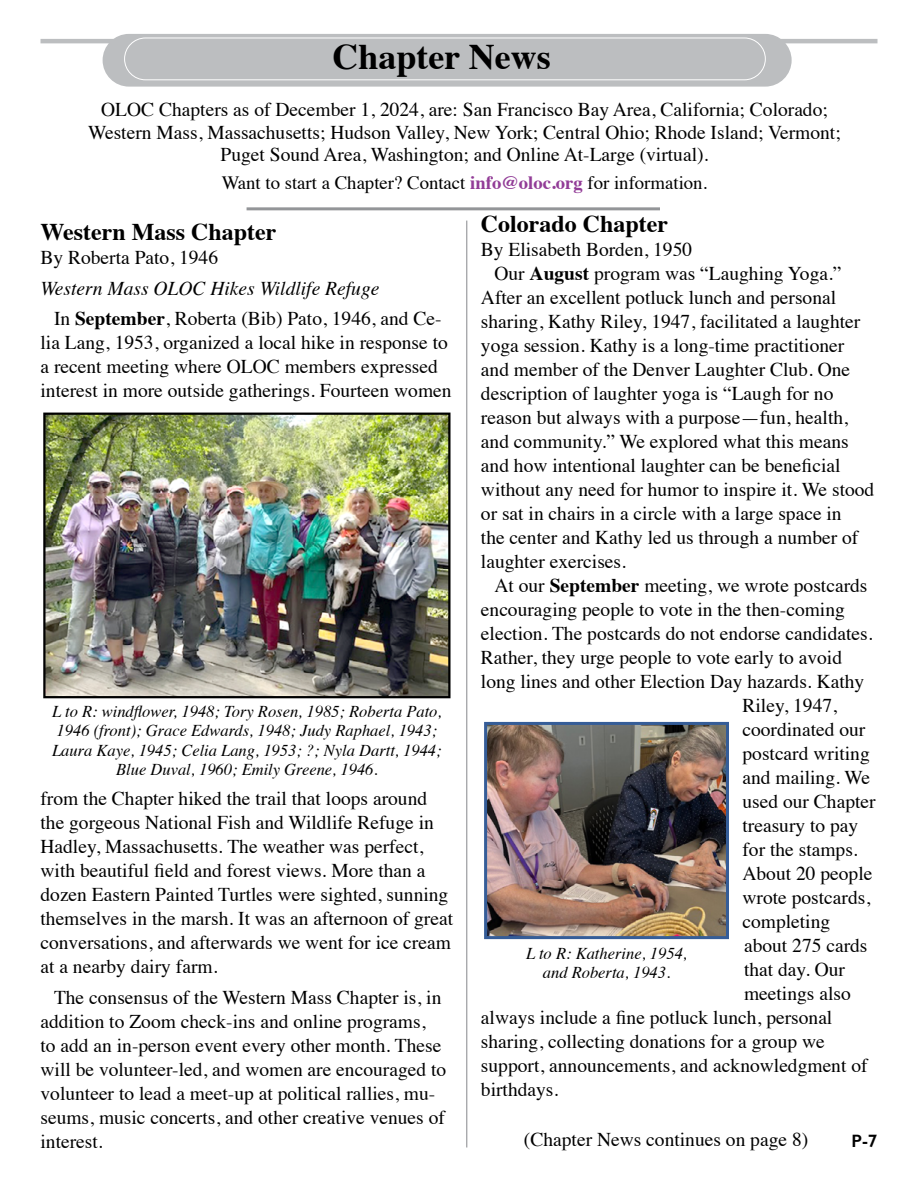
<style>
.page{position:relative;width:918px;height:1188px;background:#fff}
.page>*{position:absolute;margin:0;border:0;box-sizing:border-box;transform-origin:0 0}
.t1{font:700 36px "Times";color:#000}
.t2{font:700 24px "Times";color:#000}
.t3{font:19.5px/24px "Times";color:#000}
.t4{font:italic 19.5px "Times";color:#000}
.t5{font:18.75px "Times";color:#000}
.t6{font:600 18px "Gill Sans";color:#000}
.t7{font:italic 16.5px/19.5px "Times";color:#000;text-align:center}
.s1{font-weight:700;color:#923c97}
.s2{font-weight:700}
</style>
<div class="page">
<hr style="left:466px;top:221px;width:1px;height:927px;background:#939598">
<hr style="left:247px;top:207px;width:413px;height:3px;background:#939598">
<hr style="left:40px;top:39px;width:838px;height:4px;background:#bcbec0">
<div style="left:103px;top:34px;width:689px;height:53px;background:#bcbec0;border-radius:26px"></div>
<div style="left:124px;top:38px;width:642px;height:42px;border:1px solid #fff;border-radius:21px"></div>
<img style="left:488px;top:726px;width:237px;height:209px">
<div style="left:484px;top:722px;width:245px;height:217px;border:3px solid #355d98"></div>
<img style="left:46px;top:416px;width:402px;height:279px">
<div style="left:43px;top:413px;width:408px;height:285px;border:2px solid #000"></div>
<p class="t1" style="left:333px;top:22px;width:220px">Chapter News</p>
<p class="t3" style="left:88px;top:97px;width:754px;line-height:22.5px;text-align:center">OLOC Chapters as of December 1, 2024, are: San Francisco Bay Area, California; Colorado;<br>Western Mass, Massachusetts; Hudson Valley, New York; Central Ohio; Rhode Island; Vermont;<br>Puget Sound Area, Washington; and Online At-Large (virtual).</p>
<p class="t5" style="left:222px;top:165px;width:487px">Want to start a Chapter? Contact <span class="s1">info@oloc.org</span> for information.</p>
<p class="t2" style="left:40px;top:209px;width:237px">Western Mass Chapter</p>
<p class="t3" style="left:40px;top:244px;width:179px">By Roberta Pato, 1946</p>
<p class="t4" style="left:40px;top:271px;width:340px">Western Mass OLOC Hikes Wildlife Refuge</p>
<p class="t3" style="left:40px;top:305px;width:413px;text-indent:14px">In <span class="s2">September</span>, Roberta (Bib) Pato, 1946, and Ce&shy;lia Lang, 1953, organized a local hike in response to a recent meeting where OLOC members expressed interest in more outside gatherings. Fourteen women</p>
<p class="t2" style="left:481px;top:201px;width:189px">Colorado Chapter</p>
<p class="t3" style="left:481px;top:236px;width:213px">By Elisabeth Borden, 1950</p>
<p class="t3" style="left:481px;top:260px;width:395px;text-indent:14px">Our <span class="s2">August</span> program was “Laughing Yoga.” After an excellent potluck lunch and personal sharing, Kathy Riley, 1947, facilitated a laughter yoga session. Kathy is a long-time practitioner and member of the Denver Laughter Club. One description of laughter yoga is “Laugh for no reason but always with a purpose—fun, health, and community.” We explored what this means and how intentional laughter can be beneficial without any need for humor to inspire it. We stood or sat in chairs in a circle with a large space in<br>the center and Kathy led us through a number of laughter exercises.</p>
<p class="t3" style="left:494px;top:572px;width:375px">At our <span class="s2">September</span> meeting, we wrote postcards</p>
<p class="t3" style="left:481px;top:596px;width:365px">encouraging people to vote in the then-coming</p>
<p class="t3" style="left:481px;top:620px;width:393px">election. The postcards do not endorse candidates.</p>
<p class="t3" style="left:481px;top:644px;width:363px">Rather, they urge people to vote early to avoid</p>
<p class="t3" style="left:481px;top:668px;width:385px">long lines and other Election Day hazards. Kathy</p>
<p class="t3" style="left:742px;top:692px;width:96px">Riley, 1947,</p>
<p class="t3" style="left:742px;top:716px;width:124px">coordinated our</p>
<p class="t3" style="left:742px;top:740px;width:129px">postcard writing</p>
<p class="t3" style="left:742px;top:764px;width:129px">and mailing. We</p>
<p class="t3" style="left:742px;top:788px;width:135px">used our Chapter</p>
<p class="t3" style="left:742px;top:812px;width:117px">treasury to pay</p>
<p class="t3" style="left:742px;top:836px;width:117px">for the stamps.</p>
<p class="t3" style="left:742px;top:860px;width:131px">About 20 people</p>
<p class="t3" style="left:742px;top:884px;width:129px">wrote postcards,</p>
<p class="t3" style="left:742px;top:908px;width:89px">completing</p>
<p class="t3" style="left:744px;top:932px;width:125px">about 275 cards</p>
<p class="t3" style="left:744px;top:956px;width:103px">that day. Our</p>
<p class="t3" style="left:744px;top:980px;width:108px">meetings also</p>
<p class="t3" style="left:481px;top:1004px;width:353px">always include a fine potluck lunch, personal</p>
<p class="t3" style="left:481px;top:1028px;width:345px">sharing, collecting donations for a group we</p>
<p class="t3" style="left:481px;top:1052px;width:388px">support, announcements, and acknowledgment of</p>
<p class="t3" style="left:481px;top:1076px;width:79px">birthdays.</p>
<p class="t3" style="left:524px;top:1125px;width:286px">(Chapter News continues on page 8)</p>
<p class="t7" style="left:52px;top:700px;width:391px">L to R: windflower, 1948; Tory Rosen, 1985; Roberta Pato, 1946 (front); Grace Edwards, 1948; Judy Raphael, 1943; Laura Kaye, 1945; Celia Lang, 1953; ?; Nyla Dartt, 1944; Blue Duval, 1960; Emily Greene, 1946.</p>
<p class="t3" style="left:40px;top:785px;width:414px">from the Chapter hiked the trail that loops around the gorgeous National Fish and Wildlife Refuge in Hadley, Massachusetts. The weather was perfect, with beautiful field and forest views. More than a dozen Eastern Painted Turtles were sighted, sunning themselves in the marsh. It was an afternoon of great conversations, and afterwards we went for ice cream at a nearby dairy farm.</p>
<p class="t3" style="left:40px;top:984px;width:407px;text-indent:14px">The consensus of the Western Mass Chapter is, in addition to Zoom check-ins and online programs,<br>to add an in-person event every other month. These will be volunteer-led, and women are encouraged to volunteer to lead a meet-up at political rallies, mu&shy;seums, music concerts, and other creative venues of interest.</p>
<p class="t7" style="left:526px;top:943px;width:163px">L to R: Katherine, 1954, and Roberta, 1943.</p>
<p class="t6" style="left:852px;top:1130px;width:27px">P-7</p>
</div>
